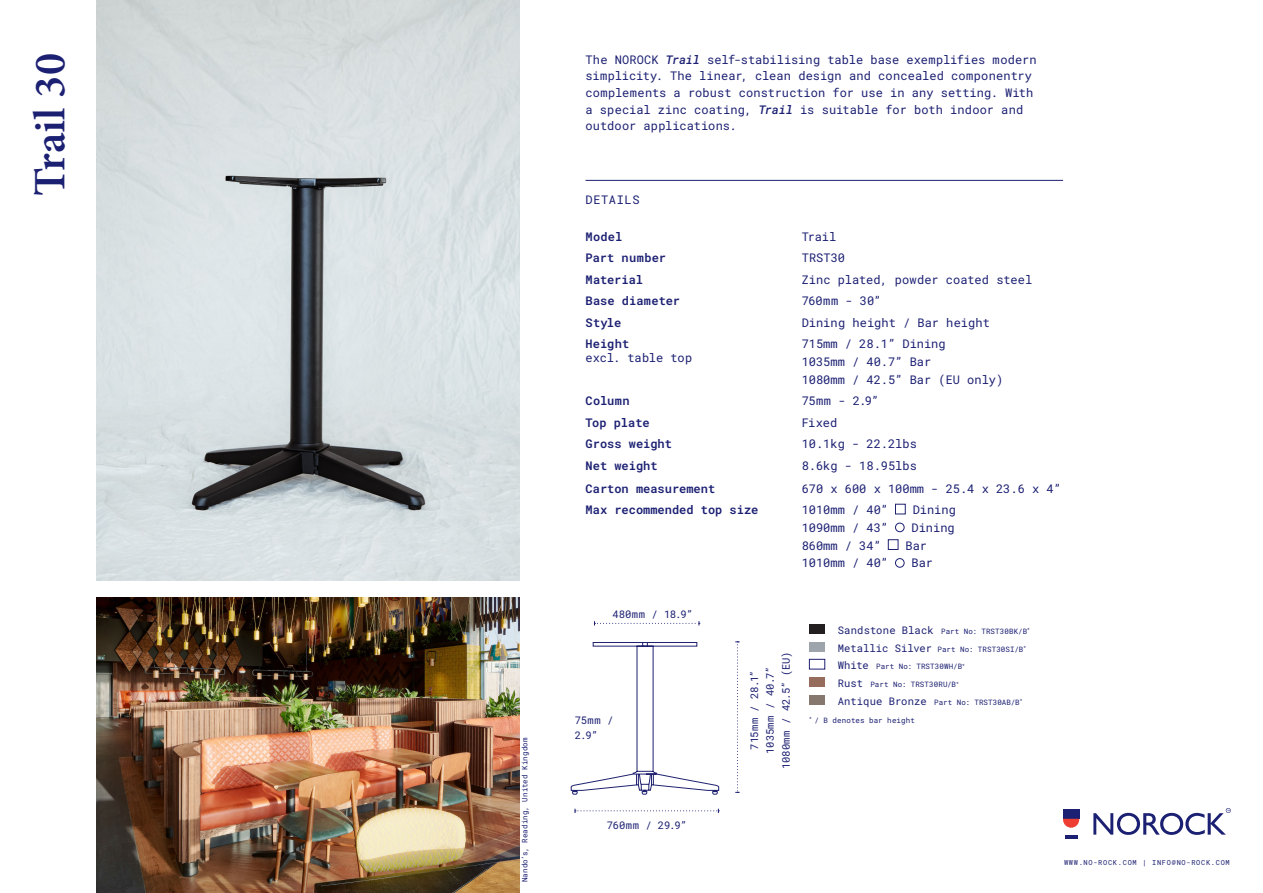
<style>
.page{position:relative;width:1263px;height:893px;background:#fff}
.page>*{position:absolute;margin:0;border:0;box-sizing:border-box;transform-origin:0 0}
.t1{font:600 45px "Minion Pro";color:#1c2072}
.Main_Paragraph_Style{font:12px/16.5px "Roboto Mono";color:#1c2072}
.t2{font:600 12px "Roboto Mono";color:#1c2072}
.Main_Paragraph_Style-2{font:12px "Roboto Mono";letter-spacing:.05em;color:#1c2072}
.t3{font:10.5px "Roboto Mono";letter-spacing:.01em;color:#1c2072}
.t4{font:7.5px "Roboto Mono";letter-spacing:.02em;color:#1c2072}
.t5{font:7.05px "Roboto Mono";letter-spacing:.1em;color:#1c2072}
.s1{font-weight:500;font-style:italic}
.s2{font-weight:600}
.s3{font-size:10.5px}
</style>
<div class="page">
<svg style="left:1065px;top:835px;width:12px;height:3px"></svg>
<div style="left:1063px;top:809px;width:16px;height:10px;background:#1c2072"></div>
<svg style="left:1063px;top:819px;width:16px;height:9px"></svg>
<svg style="left:1093px;top:808px;width:138px;height:27px"></svg>
<img style="left:96px;top:0;width:424px;height:580px">
<div style="left:895px;top:504px;width:10px;height:10px;background:#fff;border:1px solid #1f2170"></div>
<div style="left:895px;top:523px;width:9px;height:9px;border:1px solid #1c2072;border-radius:50%"></div>
<div style="left:888px;top:539px;width:10px;height:11px;background:#fff;border:1px solid #1f2170"></div>
<div style="left:895px;top:558px;width:9px;height:9px;border:1px solid #1c2072;border-radius:50%"></div>
<div style="left:809px;top:624px;width:15px;height:10px;background:#231f20"></div>
<div style="left:809px;top:642px;width:15px;height:9px;background:#9da4ac"></div>
<div style="left:809px;top:659px;width:16px;height:10px;background:#fff;border:1px solid #1f2170"></div>
<div style="left:809px;top:677px;width:15px;height:10px;background:#966c5c"></div>
<div style="left:809px;top:695px;width:15px;height:10px;background:#86786f"></div>
<img style="left:97px;top:597px;width:423px;height:296px">
<hr style="left:585px;top:180px;width:478px;height:1px;background:#1c2072">
<svg style="left:574px;top:809px;width:145px;height:4px"></svg>
<svg style="left:735px;top:641px;width:5px;height:152px"></svg>
<svg style="left:594px;top:621px;width:106px;height:4px"></svg>
<svg style="left:570px;top:642px;width:150px;height:153px"></svg>
<p class="t1" style="left:19px;top:196px;width:144px;rotate:-90deg">Trail 30</p>
<p class="t4" style="left:520px;top:882px;width:147px;rotate:-90deg">Nando’s, Reading, United Kingdom</p>
<p class="Main_Paragraph_Style" style="left:585px;top:51px;width:452px">The NOROCK <span class="s1">Trail</span> self-stabilising table base exemplifies modern simplicity. The linear, clean design and concealed componentry complements a robust construction for use in any setting. With a special zinc coating, <span class="s1">Trail</span> is suitable for both indoor and outdoor applications.</p>
<p class="Main_Paragraph_Style-2" style="left:585px;top:191px;width:55px">DETAILS</p>
<p class="t2" style="left:586px;top:228px;width:38px">Model</p>
<p class="Main_Paragraph_Style" style="left:802px;top:228px;width:36px">Trail</p>
<p class="t2" style="left:586px;top:249px;width:82px">Part number</p>
<p class="Main_Paragraph_Style" style="left:802px;top:249px;width:45px">TRST30</p>
<p class="t2" style="left:586px;top:271px;width:59px">Material</p>
<p class="Main_Paragraph_Style" style="left:802px;top:271px;width:232px">Zinc plated, powder coated steel</p>
<p class="t2" style="left:586px;top:292px;width:96px">Base diameter</p>
<p class="Main_Paragraph_Style" style="left:802px;top:292px;width:81px">760mm - 30”</p>
<p class="t2" style="left:586px;top:314px;width:37px">Style</p>
<p class="Main_Paragraph_Style" style="left:802px;top:314px;width:190px">Dining height / Bar height</p>
<p class="Main_Paragraph_Style" style="left:586px;top:337px;width:108px;line-height:13.5px"><span class="s2">Height<br></span>excl. table top</p>
<p class="Main_Paragraph_Style" style="left:802px;top:335px;width:145px">715mm / 28.1” Dining</p>
<p class="Main_Paragraph_Style" style="left:802px;top:353px;width:131px">1035mm / 40.7” Bar</p>
<p class="Main_Paragraph_Style" style="left:802px;top:371px;width:203px">1080mm / 42.5” Bar (EU only)</p>
<p class="t2" style="left:586px;top:392px;width:46px">Column</p>
<p class="Main_Paragraph_Style" style="left:802px;top:392px;width:79px">75mm - 2.9”</p>
<p class="t2" style="left:586px;top:414px;width:66px">Top plate</p>
<p class="Main_Paragraph_Style" style="left:802px;top:414px;width:37px">Fixed</p>
<p class="t2" style="left:586px;top:435px;width:88px">Gross weight</p>
<p class="Main_Paragraph_Style" style="left:802px;top:435px;width:117px">10.1kg - 22.2lbs</p>
<p class="t2" style="left:586px;top:457px;width:73px">Net weight</p>
<p class="Main_Paragraph_Style" style="left:802px;top:457px;width:117px">8.6kg - 18.95lbs</p>
<p class="t2" style="left:586px;top:480px;width:131px">Carton measurement</p>
<p class="Main_Paragraph_Style" style="left:802px;top:480px;width:261px">670 x 600 x 100mm - 25.4 x 23.6 x 4”</p>
<p class="t2" style="left:586px;top:502px;width:174px">Max recommended top size</p>
<p class="Main_Paragraph_Style" style="left:802px;top:501px;width:88px">1010mm / 40”</p>
<p class="Main_Paragraph_Style" style="left:913px;top:501px;width:45px">Dining</p>
<p class="Main_Paragraph_Style" style="left:802px;top:519px;width:88px">1090mm / 43”</p>
<p class="Main_Paragraph_Style" style="left:911px;top:519px;width:45px">Dining</p>
<p class="Main_Paragraph_Style" style="left:802px;top:537px;width:81px">860mm / 34”</p>
<p class="Main_Paragraph_Style" style="left:905px;top:537px;width:23px">Bar</p>
<p class="Main_Paragraph_Style" style="left:802px;top:554px;width:88px">1010mm / 40”</p>
<p class="Main_Paragraph_Style" style="left:911px;top:554px;width:23px">Bar</p>
<p class="t3" style="left:612px;top:607px;width:82px">480mm / 18.9”</p>
<p class="t3" style="left:575px;top:712px;width:40px">75mm /</p>
<p class="t3" style="left:575px;top:728px;width:24px">2.9”</p>
<p class="t3" style="left:607px;top:818px;width:81px">760mm / 29.9”</p>
<p class="t3" style="left:779px;top:769px;width:119px;rotate:-90deg">1080mm / 42.5” (EU)</p>
<p class="t3" style="left:747px;top:750px;width:80px;rotate:-90deg">715mm / 28.1”</p>
<p class="t3" style="left:763px;top:753px;width:88px;rotate:-90deg">1035mm / 40.7”</p>
<p class="t4" style="left:838px;top:626px;width:194px"><span class="s3">Sandstone Black</span> Part No: TRST30BK/B<sup>*</sup></p>
<p class="t4" style="left:838px;top:644px;width:190px"><span class="s3">Metallic Silver</span> Part No: TRST30SI/B<sup>*</sup></p>
<p class="t4" style="left:838px;top:661px;width:129px"><span class="s3">White</span> Part No: TRST30WH/B<sup>*</sup></p>
<p class="t4" style="left:838px;top:679px;width:123px"><span class="s3">Rust</span> Part No: TRST30RU/B<sup>*</sup></p>
<p class="t4" style="left:838px;top:697px;width:186px"><span class="s3">Antique Bronze</span> Part No: TRST30AB/B<sup>*</sup></p>
<p class="t4" style="left:809px;top:715px;width:107px"><sup>*</sup> / B denotes bar height</p>
<p class="t5" style="left:1064px;top:857px;width:167px">WWW.NO-ROCK.COM | INFO@NO-ROCK.COM</p>
</div>
